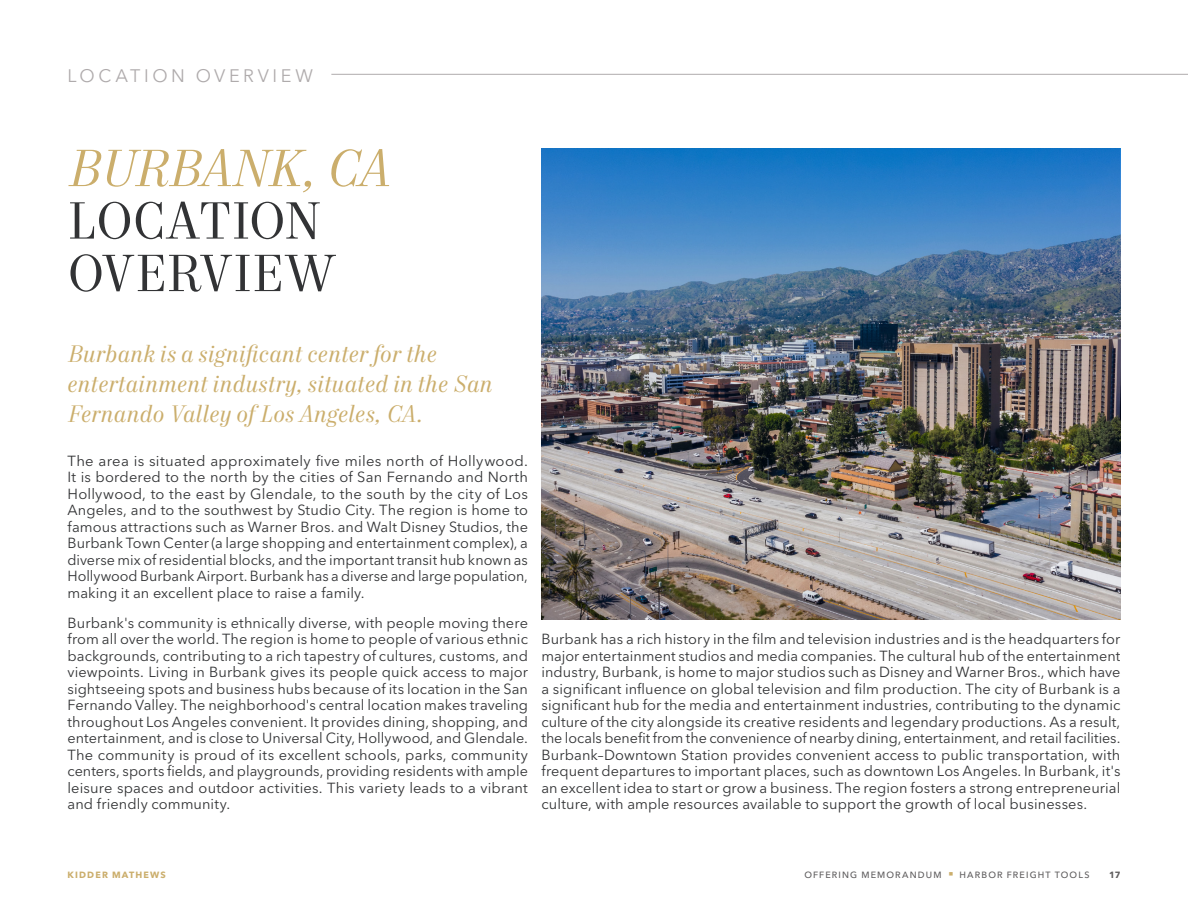
<style>
.page{position:relative;width:1188px;height:918px;background:#fff}
.page>*{position:absolute;margin:0;border:0;box-sizing:border-box;transform-origin:0 0}
.t1{font:52.5px/52.5px "Mort Modern 08";letter-spacing:-.005em;color:#323335}
.t2{font:italic 52.5px "Mort Modern 08";letter-spacing:-.02em;color:#cbae6c}
.t3{font:italic 24px/30px "Mort Modern 08";letter-spacing:.01em;color:#cbae6c}
.t4{font:18px "Avenir Next LT Pro";letter-spacing:.2em;color:#afabac}
.t5{font:14.55px/16.5px "Avenir Next LT Pro";letter-spacing:.005em;color:#323335;text-align:justify}
.t6{font:500 9px "Avenir Next LT Pro";letter-spacing:.13em;color:#5f5d5e}
.t7{font:700 9px "Avenir Next LT Pro";letter-spacing:.13em;color:#cbae6c}
.t8{font:700 9px "Avenir Next LT Pro";color:#5f5d5e}
.s1{color:#cbae6c}
</style>
<div class="page">
<img style="left:542px;top:416px;width:578px;height:204px">
<img style="left:542px;top:149px;width:578px;height:267px">
<hr style="left:331px;top:74px;width:857px;height:1px;background:#afabac">
<p class="t4" style="left:68px;top:65px;width:247px">LOCATION OVERVIEW</p>
<h1 class="t2" style="left:68px;top:137px;width:325px">BURBANK, CA</h1>
<h1 class="t1" style="left:68px;top:197px;width:269px">LOCATION<br>OVERVIEW</h1>
<h2 class="t3" style="left:68px;top:340px;width:427px">Burbank is a significant center for the entertainment industry, situated in the San<br>Fernando Valley of Los Angeles, CA.</h2>
<p class="t5" style="left:68px;top:452px;width:462px">The area is situated approximately five miles north of Hollywood.<br>It is bordered to the north by the cities of San Fernando and North Hollywood, to the east by Glendale, to the south by the city of Los Angeles, and to the southwest by Studio City. The region is home to famous attractions such as Warner Bros. and Walt Disney Studios, the Burbank Town Center (a large shopping and entertainment complex), a diverse mix of residential blocks, and the important transit hub known as Hollywood Burbank Airport. Burbank has a diverse and large population, making it an excellent place to raise a family.</p>
<p class="t5" style="left:68px;top:614px;width:462px">Burbank's community is ethnically diverse, with people moving there from all over the world. The region is home to people of various ethnic backgrounds, contributing to a rich tapestry of cultures, customs, and viewpoints. Living in Burbank gives its people quick access to major sightseeing spots and business hubs because of its location in the San Fernando Valley. The neighborhood's central location makes traveling throughout Los Angeles convenient. It provides dining, shopping, and entertainment, and is close to Universal City, Hollywood, and Glendale.<br>The community is proud of its excellent schools, parks, community centers, sports fields, and playgrounds, providing residents with ample leisure spaces and outdoor activities. This variety leads to a vibrant and friendly community.</p>
<p class="t5" style="left:542px;top:631px;width:581px">Burbank has a rich history in the film and television industries and is the headquarters for major entertainment studios and media companies. The cultural hub of the entertainment industry, Burbank, is home to major studios such as Disney and Warner Bros., which have a significant influence on global television and film production. The city of Burbank is a significant hub for the media and entertainment industries, contributing to the dynamic culture of the city alongside its creative residents and legendary productions. As a result, the locals benefit from the convenience of nearby dining, entertainment, and retail facilities.<br>Burbank–Downtown Station provides convenient access to public transportation, with frequent departures to important places, such as downtown Los Angeles. In Burbank, it's an excellent idea to start or grow a business. The region fosters a strong entrepreneurial culture, with ample resources available to support the growth of local businesses.</p>
<p class="t7" style="left:68px;top:869px;width:100px">KIDDER MATHEWS</p>
<p class="t6" style="left:804px;top:869px;width:287px">OFFERING MEMORANDUM <span class="s1">■</span> HARBOR FREIGHT TOOLS</p>
<p class="t8" style="left:1109px;top:869px;width:13px">17</p>
</div>
